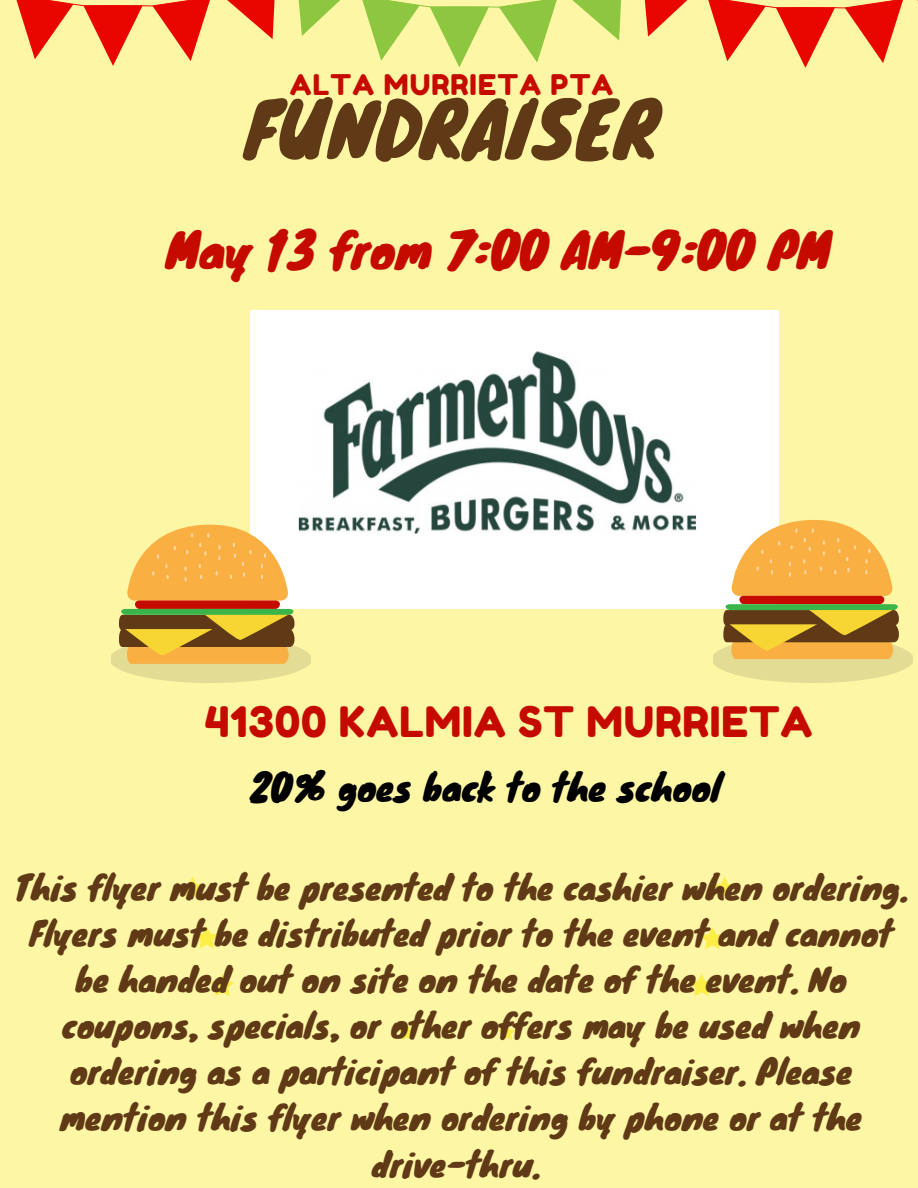
<style>
.page{position:relative;width:918px;height:1188px;background:#fdf6a5}
.page>*{position:absolute;margin:0;border:0;box-sizing:border-box;transform-origin:0 0}
.t1{font:75px "Knewave";color:#603a16}
.t2{font:48px "Knewave";color:#c50a00}
.t3{font:42px "Fredoka One";letter-spacing:.02em;color:#c50a00}
.t4{font:36px "Knewave";color:#000}
.t5{font:33px/46.2px "Knewave";color:#603a16;text-align:center}
.t6{font:28.5px "Fredoka One";letter-spacing:.04em;color:#c50a00}
</style>
<div class="page">
<svg style="left:16px;top:0;width:259px;height:66px"></svg>
<svg style="left:298px;top:0;width:323px;height:67px"></svg>
<svg style="left:644px;top:0;width:274px;height:68px"></svg>
<svg style="left:181px;top:877px;width:23px;height:22px"></svg>
<svg style="left:713px;top:877px;width:23px;height:22px"></svg>
<svg style="left:195px;top:926px;width:23px;height:22px"></svg>
<svg style="left:701px;top:927px;width:23px;height:22px"></svg>
<svg style="left:211px;top:974px;width:23px;height:22px"></svg>
<svg style="left:690px;top:974px;width:23px;height:22px"></svg>
<svg style="left:499px;top:1024px;width:15px;height:16px"></svg>
<svg style="left:400px;top:1024px;width:15px;height:16px"></svg>
<img style="left:251px;top:311px;width:527px;height:298px">
<svg style="left:111px;top:524px;width:199px;height:159px"></svg>
<svg style="left:713px;top:520px;width:199px;height:163px"></svg>
<p class="t6" style="left:290px;top:67px;width:325px">ALTA MURRIETA PTA</p>
<p class="t1" style="left:245px;top:69px;width:414px">FUNDRAISER</p>
<p class="t2" style="left:166px;top:211px;width:666px">May 13 from 7:00 AM-9:00 PM</p>
<p class="t3" style="left:205px;top:696px;width:609px">41300 KALMIA ST MURRIETA</p>
<p class="t4" style="left:251px;top:757px;width:472px">20% goes back to the school</p>
<p class="t5" style="left:15px;top:863px;width:895px">This flyer must be presented to the cashier when ordering.<br>Flyers must be distributed prior to the event and cannot be handed out on site on the date of the event. No coupons, specials, or other offers may be used when ordering as a participant of this fundraiser. Please mention this flyer when ordering by phone or at the drive-thru.</p>
</div>
